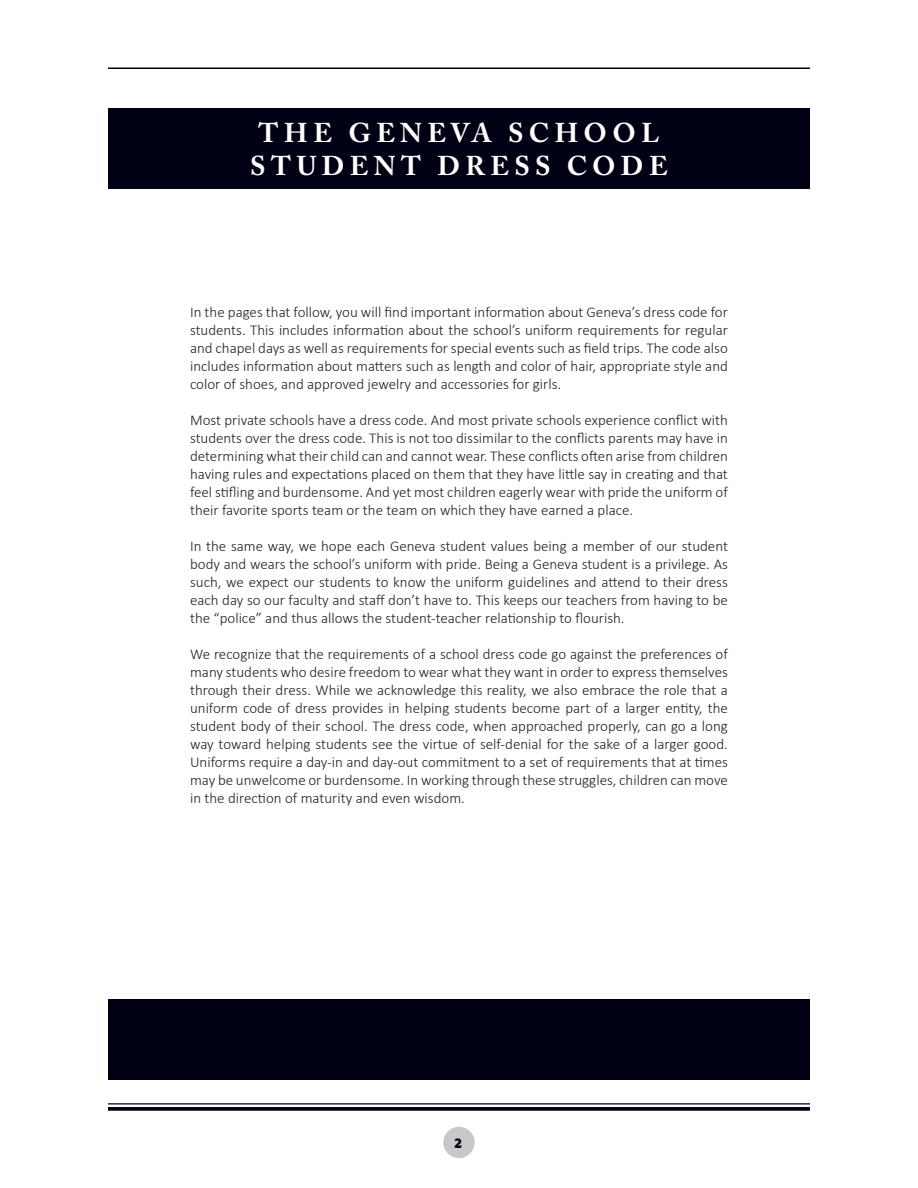
<style>
.page{position:relative;width:918px;height:1188px;background:#fff}
.page>*{position:absolute;margin:0;border:0;box-sizing:border-box;transform-origin:0 0}
.t1{font:700 27px/32.4px "Adobe Caslon Pro";letter-spacing:.2em;color:#fff;text-align:center}
.t2{font:300 15px/18px "Calibri";color:#231f20;text-align:justify}
.t3{font:700 13.5px "Brothers OT";color:#000014}
</style>
<div class="page">
<div style="left:108px;top:999px;width:702px;height:81px;background:#000014"></div>
<svg style="left:108px;top:1107px;width:702px;height:4px;background:#0f0f22"></svg>
<hr style="left:108px;top:1103px;width:702px;height:2px;background:#000014">
<div style="left:443px;top:1127px;width:32px;height:31px;background:#c7c8ca;border-radius:50%"></div>
<hr style="left:108px;top:68px;width:702px;height:1px;background:#000014">
<div style="left:108px;top:108px;width:702px;height:81px;background:#000014"></div>
<h1 class="t1" style="left:250px;top:117px;width:419px">THE GENEVA SCHOOL<br>STUDENT DRESS CODE</h1>
<p class="t2" style="left:190px;top:303px;width:539px">In the pages that follow, you will find important information about Geneva’s dress code for students. This includes information about the school’s uniform requirements for regular and chapel days as well as requirements for special events such as field trips. The code also includes information about matters such as length and color of hair, appropriate style and color of shoes, and approved jewelry and accessories for girls.</p>
<p class="t2" style="left:190px;top:411px;width:539px">Most private schools have a dress code. And most private schools experience conflict with students over the dress code. This is not too dissimilar to the conflicts parents may have in determining what their child can and cannot wear. These conflicts often arise from children having rules and expectations placed on them that they have little say in creating and that feel stifling and burdensome. And yet most children eagerly wear with pride the uniform of their favorite sports team or the team on which they have earned a place.</p>
<p class="t2" style="left:190px;top:537px;width:539px">In the same way, we hope each Geneva student values being a member of our student body and wears the school’s uniform with pride. Being a Geneva student is a privilege. As such, we expect our students to know the uniform guidelines and attend to their dress each day so our faculty and staff don’t have to. This keeps our teachers from having to be the “police” and thus allows the student-teacher relationship to flourish.</p>
<p class="t2" style="left:190px;top:645px;width:539px">We recognize that the requirements of a school dress code go against the preferences of many students who desire freedom to wear what they want in order to express themselves through their dress. While we acknowledge this reality, we also embrace the role that a uniform code of dress provides in helping students become part of a larger entity, the student body of their school. The dress code, when approached properly, can go a long way toward helping students see the virtue of self-denial for the sake of a larger good.<br>Uniforms require a day-in and day-out commitment to a set of requirements that at times may be unwelcome or burdensome. In working through these struggles, children can move in the direction of maturity and even wisdom.</p>
<p class="t3" style="left:455px;top:1137px;width:9px">2</p>
</div>
